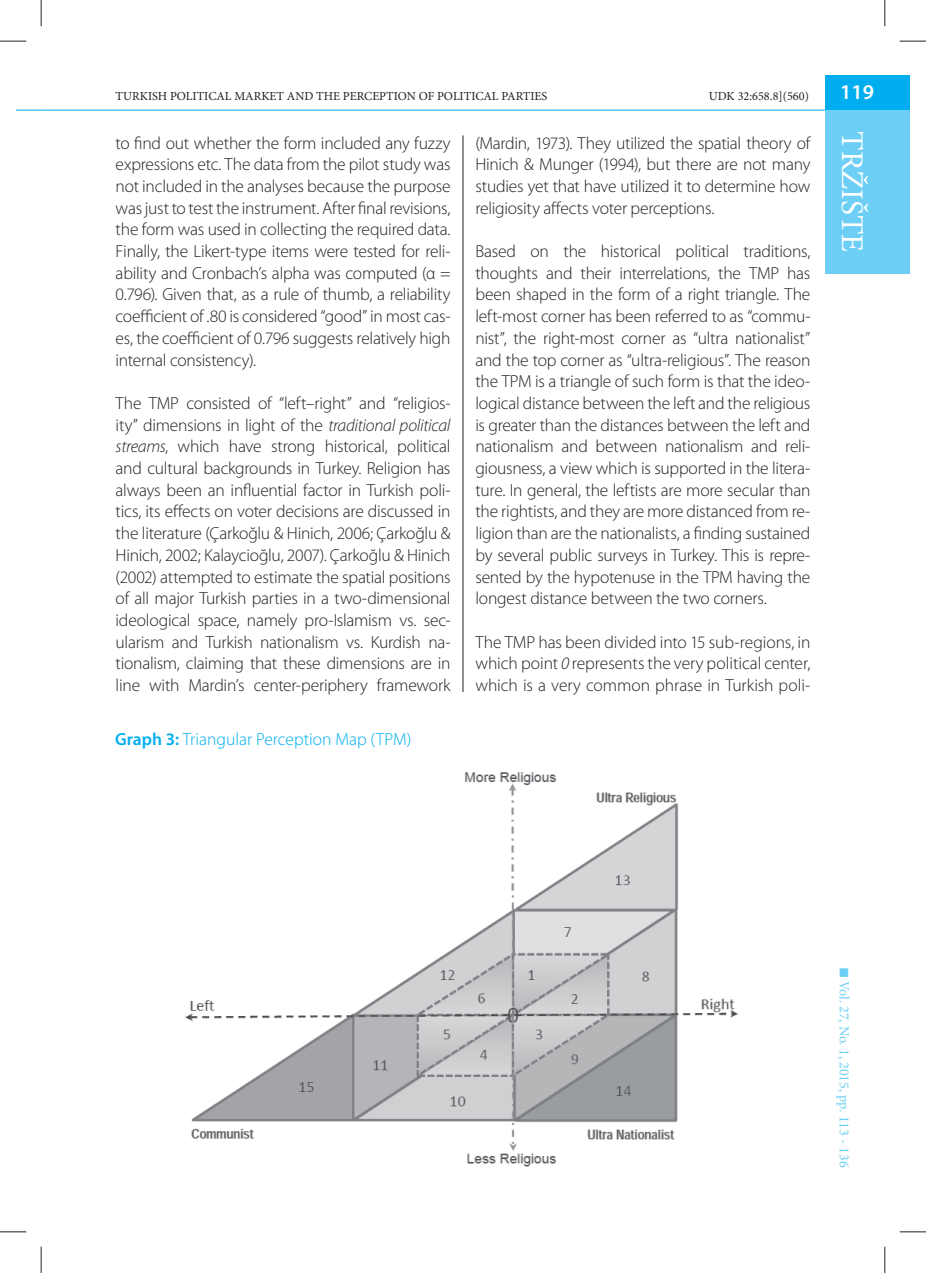
<style>
.page{position:relative;width:926px;height:1273px;background:#fff}
.page>*{position:absolute;margin:0;border:0;box-sizing:border-box;transform-origin:0 0}
.t1{font:31.5px "Minion Pro";color:#fff}
.t2{font:600 21px "Myriad Pro";color:#fff}
.t3{font:300 17.5px/21.7px "Myriad Pro";letter-spacing:-.01em;color:#231f20;text-align:justify}
.t4{font:300 17.5px "Myriad Pro";color:#00aeef}
.t5{font:14px "Minion Pro";color:#6dcff6}
.t6{font:12.25px "Minion Pro";color:#231f20}
.s1{font-style:italic}
.s2{font-weight:600}
</style>
<div class="page">
<svg style="left:16px;top:110px;width:25px;height:1px"></svg>
<hr style="left:41px;top:110px;width:868px;height:1px;background:#00aeef">
<div style="left:825px;top:101px;width:84px;height:173px;background:#6dcff6"></div>
<div style="left:825px;top:75px;width:84px;height:35px;background:#00aeef"></div>
<hr style="left:462px;top:135px;width:1px;height:1032px;background:#231f20">
<div style="left:456px;top:693px;width:12px;height:490px;background:#fff"></div>
<img style="left:185px;top:772px;width:553px;height:395px">
<svg style="left:0;top:41px;width:26px;height:1px"></svg>
<svg style="left:899px;top:41px;width:27px;height:1px"></svg>
<svg style="left:0;top:1231px;width:26px;height:1px"></svg>
<svg style="left:899px;top:1231px;width:27px;height:1px"></svg>
<svg style="left:41px;top:0;width:1px;height:26px"></svg>
<svg style="left:41px;top:1247px;width:1px;height:26px"></svg>
<svg style="left:884px;top:0;width:1px;height:26px"></svg>
<svg style="left:884px;top:1247px;width:1px;height:26px"></svg>
<p class="t6" style="left:116px;top:91px;width:433px">TURKISH POLITICAL MARKET AND THE PERCEPTION OF POLITICAL PARTIES</p>
<p class="t6" style="left:708px;top:91px;width:102px">UDK 32:658.8](560)</p>
<p class="t2" style="left:840px;top:84px;width:35px">119</p>
<p class="t3" style="left:116px;top:134px;width:336px">to find out whether the form included any fuzzy expressions etc. The data from the pilot study was not included in the analyses because the purpose was just to test the instrument. After final revisions, the form was used in collecting the required data.<br>Finally, the Likert-type items were tested for reli&shy;ability and Cronbach’s alpha was computed (α = 0.796). Given that, as a rule of thumb, a reliability coefficient of .80 is considered “good” in most cas&shy;es, the coefficient of 0.796 suggests relatively high internal consistency).</p>
<p class="t3" style="left:116px;top:394px;width:336px">The TMP consisted of “left–right” and “religios&shy;ity” dimensions in light of the <span class="s1">traditional political streams</span>, which have strong historical, political and cultural backgrounds in Turkey. Religion has always been an influential factor in Turkish poli&shy;tics, its effects on voter decisions are discussed in the literature (Çarkoğlu &amp; Hinich, 2006; Çarkoğlu &amp; Hinich, 2002; Kalaycioğlu, 2007). Çarkoğlu &amp; Hinich (2002) attempted to estimate the spatial positions of all major Turkish parties in a two-dimensional ideological space, namely pro-Islamism vs. sec&shy;ularism and Turkish nationalism vs. Kurdish na&shy;tionalism, claiming that these dimensions are in line with Mardin’s center-periphery framework</p>
<p class="t4" style="left:115px;top:733px;width:298px"><span class="s2">Graph 3:</span> Trian gular Perception Map (TPM)</p>
<p class="t3" style="left:475px;top:134px;width:336px">(Mardin, 1973). They utilized the spatial theory of Hinich &amp; Munger (1994), but there are not many studies yet that have utilized it to determine how religiosity affects voter perceptions.</p>
<p class="t3" style="left:475px;top:242px;width:337px">Based on the historical political traditions, thoughts and their interrelations, the TMP has been shaped in the form of a right triangle. The left-most corner has been referred to as “commu&shy;nist”, the right-most corner as “ultra nationalist” and the top corner as “ultra-religious”. The reason the TPM is a triangle of such form is that the ideo&shy;logical distance between the left and the religious is greater than the distances between the left and nationalism and between nationalism and reli&shy;giousness, a view which is supported in the litera&shy;ture. In general, the leftists are more secular than the rightists, and they are more distanced from re&shy;ligion than are the nationalists, a finding sustained by several public surveys in Turkey. This is repre&shy;sented by the hypotenuse in the TPM having the longest distance between the two corners.</p>
<p class="t3" style="left:475px;top:633px;width:336px">The TMP has been divided into 15 sub-regions, in which point <span class="s1">0</span> represents the very political center, which is a very common phrase in Turkish poli-</p>
<h1 class="t1" style="left:864px;top:131px;width:122px;rotate:90deg">TRŽIŠTE</h1>
<p class="t5" style="left:850px;top:968px;width:201px;rotate:90deg">■ Vol. 27, No. 1, 2015, pp. 113 - 136</p>
</div>
